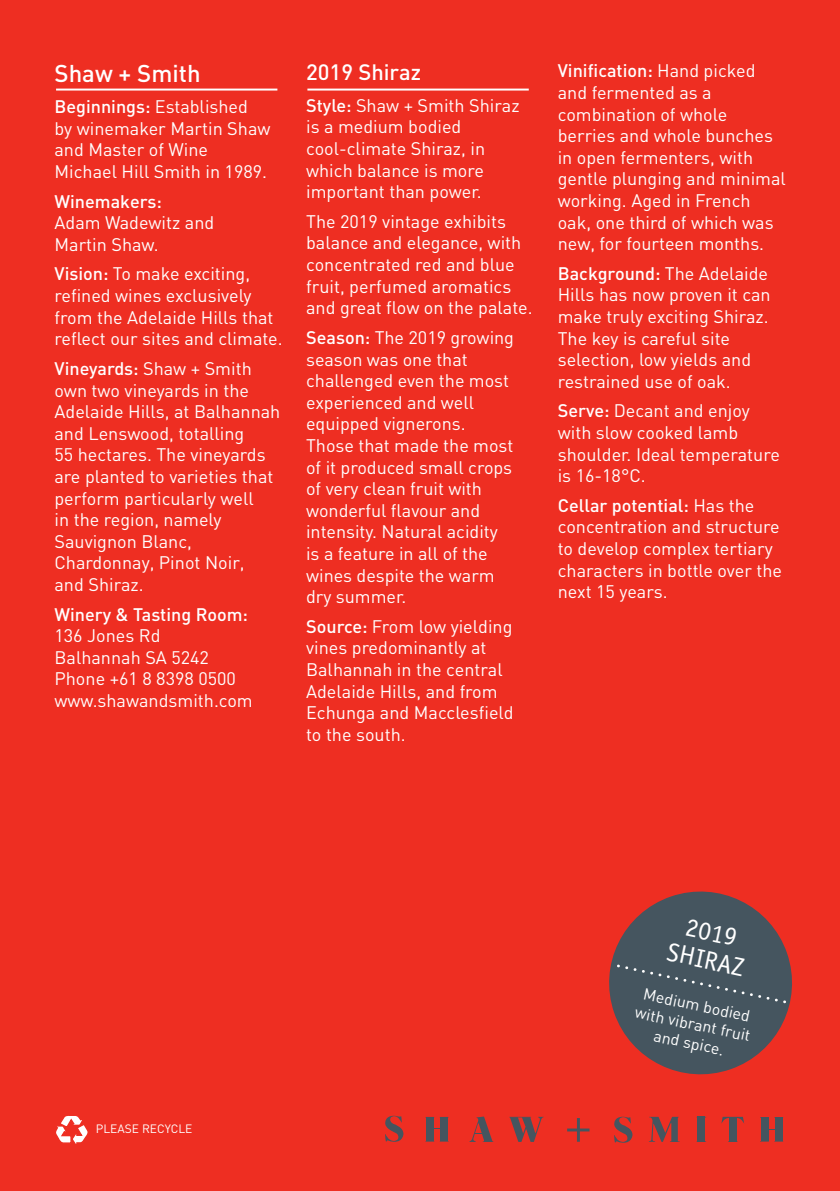
<style>
.page{position:relative;width:840px;height:1191px;background:#fff}
.page>*{position:absolute;margin:0;border:0;box-sizing:border-box;transform-origin:0 0}
.t1{font:26px/28px "Officina Sans";color:#fff;text-align:center}
.t2{font:500 24px "DIN";color:#fff}
.t3{font:500 22px "DIN";color:#fff}
.t4{font:18px/21.6px "DIN";color:#fff}
.t5{font:500 18px "DIN";color:#fff}
.t6{font:16px/19.2px "DIN";color:#fff;text-align:center}
.t7{font:12px "DIN";color:#fff}
.s1{font-weight:500}
</style>
<div class="page">
<div style="left:0;top:0;width:839px;height:1191px;background:#ee2e22"></div>
<hr style="left:56px;top:89px;width:221px;height:2px;background:#fff">
<hr style="left:307px;top:89px;width:221px;height:2px;background:#fff">
<svg style="left:425px;top:1141px;width:23px;height:1px"></svg>
<svg style="left:509px;top:1116px;width:35px;height:26px"></svg>
<svg style="left:385px;top:1115px;width:18px;height:27px"></svg>
<svg style="left:614px;top:1116px;width:18px;height:26px"></svg>
<svg style="left:648px;top:1116px;width:31px;height:26px"></svg>
<svg style="left:721px;top:1116px;width:22px;height:8px"></svg>
<svg style="left:760px;top:1141px;width:22px;height:1px"></svg>
<div style="left:729px;top:1116px;width:7px;height:25px;background:#45555f"></div>
<div style="left:426px;top:1117px;width:7px;height:24px;background:#45555f"></div>
<div style="left:440px;top:1117px;width:7px;height:24px;background:#45555f"></div>
<svg style="left:469px;top:1116px;width:24px;height:26px"></svg>
<div style="left:697px;top:1116px;width:7px;height:26px;background:#45555f"></div>
<div style="left:760px;top:1117px;width:7px;height:24px;background:#45555f"></div>
<div style="left:774px;top:1117px;width:8px;height:24px;background:#45555f"></div>
<svg style="left:567px;top:1118px;width:22px;height:23px"></svg>
<svg style="left:609px;top:891px;width:183px;height:184px"></svg>
<svg style="left:56px;top:1115px;width:32px;height:29px"></svg>
<h2 class="t2" style="left:54px;top:58px;width:147px">Shaw + Smith</h2>
<p class="t4" style="left:54px;top:96px;width:217px"><span class="s1">Beginnings:</span> Established<br>by winemaker Martin Shaw and Master of Wine<br>Michael Hill Smith in 1989.</p>
<p class="t5" style="left:54px;top:190px;width:109px">Winemakers:</p>
<p class="t4" style="left:54px;top:212px;width:161px">Adam Wadewitz and<br>Martin Shaw.</p>
<p class="t4" style="left:54px;top:263px;width:229px"><span class="s1">Vision:</span> To make exciting, refined wines exclusively from the Adelaide Hills that reflect our sites and climate.</p>
<p class="t4" style="left:54px;top:357px;width:227px"><span class="s1">Vineyards:</span> Shaw + Smith own two vineyards in the<br>Adelaide Hills, at Balhannah and Lenswood, totalling<br>55 hectares. The vineyards are planted to varieties that perform particularly well<br>in the region, namely<br>Sauvignon Blanc,<br>Chardonnay, Pinot Noir,<br>and Shiraz.</p>
<p class="t5" style="left:54px;top:602px;width:195px">Winery &amp; Tasting Room:</p>
<p class="t4" style="left:54px;top:624px;width:200px">136 Jones Rd<br>Balhannah SA 5242<br>Phone +61 8 8398 0500 www.shawandsmith.com</p>
<p class="t3" style="left:306px;top:58px;width:116px">2019 Shiraz</p>
<p class="t4" style="left:306px;top:94px;width:215px"><span class="s1">Style:</span> Shaw + Smith Shiraz is a medium bodied cool-climate Shiraz, in which balance is more important than power.</p>
<p class="t4" style="left:306px;top:210px;width:228px">The 2019 vintage exhibits balance and elegance, with concentrated red and blue fruit, perfumed aromatics and great flow on the palate.</p>
<p class="t4" style="left:306px;top:326px;width:209px"><span class="s1">Season:</span> The 2019 growing season was one that challenged even the most experienced and well equipped vignerons.<br>Those that made the most of it produced small crops of very clean fruit with wonderful flavour and intensity. Natural acidity is a feature in all of the wines despite the warm dry summer.</p>
<p class="t4" style="left:306px;top:615px;width:209px"><span class="s1">Source:</span> From low yielding vines predominantly at<br>Balhannah in the central<br>Adelaide Hills, and from<br>Echunga and Macclesfield to the south.</p>
<p class="t4" style="left:557px;top:60px;width:229px"><span class="s1">Vinification:</span> Hand picked and fermented as a combination of whole berries and whole bunches in open fermenters, with gentle plunging and minimal working. Aged in French oak, one third of which was new, for fourteen months.</p>
<p class="t4" style="left:557px;top:262px;width:214px"><span class="s1">Background:</span> The Adelaide<br>Hills has now proven it can make truly exciting Shiraz.<br>The key is careful site selection, low yields and restrained use of oak.</p>
<p class="t4" style="left:557px;top:400px;width:223px"><span class="s1">Serve:</span> Decant and enjoy with slow cooked lamb shoulder. Ideal temperature is 16-18°C.</p>
<p class="t4" style="left:557px;top:494px;width:226px"><span class="s1">Cellar potential:</span> Has the concentration and structure to develop complex tertiary characters in bottle over the next 15 years.</p>
<p class="t7" style="left:96px;top:1121px;width:98px">PLEASE RECYCLE</p>
<h1 class="t1" style="left:676px;top:910px;width:79px;rotate:12deg">2019<br>SHIRAZ</h1>
<p class="t6" style="left:641px;top:983px;width:119px;rotate:12deg">Medium bodied with vibrant fruit and spice.</p>
</div>
